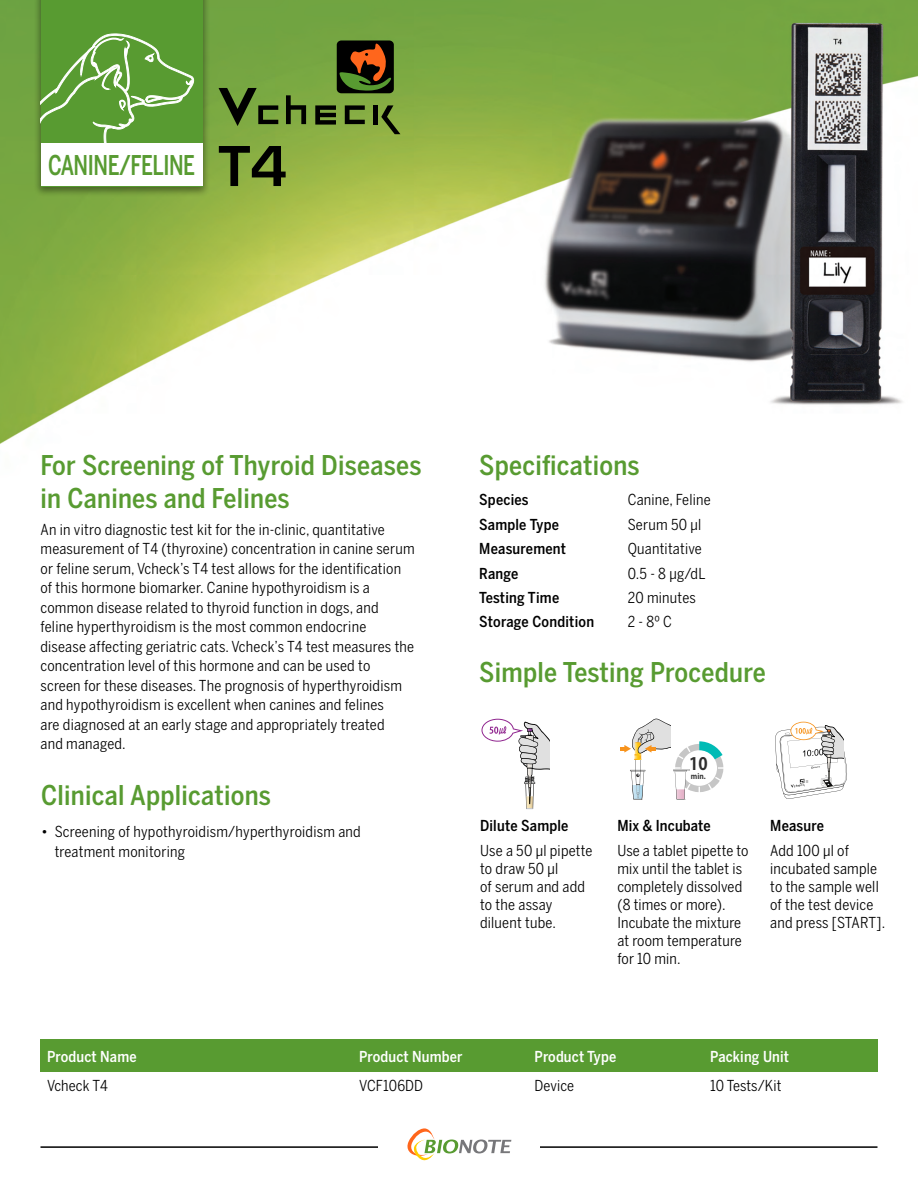
<style>
.page{position:relative;width:918px;height:1188px;background:#fff}
.page>*{position:absolute;margin:0;border:0;box-sizing:border-box;transform-origin:0 0}
.t1{font:700 60px "Eurostile";color:#000}
.Subheading{font:500 27px/33px "Benton Sans Cond";letter-spacing:.01em;color:#589b31}
.Subheading-2{font:500 27px "Benton Sans Cond";letter-spacing:-.02em;color:#589b31;scale:.85 1}
.t2{font:700 16.95px "Adobe Gothic Std";color:#2e2e2e;scale:.95 1}
.Body{font:15px/18px "Benton Sans Cond";letter-spacing:.015em;color:#000}
.Body-2{font:500 15px "Benton Sans Cond";letter-spacing:.015em;color:#000}
.Body-3{font:500 15px "Benton Sans Cond";letter-spacing:.01em;color:#fff}
.t3{font:700 7.5px "Adobe Gothic Std";color:#2e2e2e;scale:.95 1}
</style>
<div class="page">
<img style="left:0;top:0;width:918px;height:1142px">
<hr style="left:40px;top:1146px;width:338px;height:2px;background:#000">
<hr style="left:540px;top:1146px;width:338px;height:2px;background:#000">
<svg style="left:405px;top:1128px;width:106px;height:33px"></svg>
<div style="left:40px;top:1040px;width:312px;height:32px;background:#589b31"></div>
<div style="left:352px;top:1040px;width:176px;height:32px;background:#589b31"></div>
<div style="left:528px;top:1040px;width:175px;height:32px;background:#589b31"></div>
<div style="left:703px;top:1040px;width:175px;height:32px;background:#589b31"></div>
<div style="left:337px;top:40px;width:57px;height:53px;background:#000;border-radius:4px"></div>
<svg style="left:339px;top:43px;width:52px;height:48px"></svg>
<svg style="left:286px;top:95px;width:20px;height:29px"></svg>
<div style="left:373px;top:105px;width:5px;height:20px;background:#000"></div>
<svg style="left:381px;top:105px;width:19px;height:29px"></svg>
<svg style="left:345px;top:105px;width:20px;height:19px"></svg>
<svg style="left:315px;top:105px;width:21px;height:20px"></svg>
<svg style="left:219px;top:88px;width:59px;height:38px;background:#53722c"></svg>
<div style="left:33px;top:0;width:177px;height:197px;background:#000;opacity:.4"></div>
<div style="left:41px;top:0;width:162px;height:186px;background:#589b31"></div>
<svg style="left:41px;top:33px;width:153px;height:110px"></svg>
<div style="left:41px;top:143px;width:162px;height:43px;background:#fff"></div>
<svg style="left:482px;top:719px;width:68px;height:90px"></svg>
<svg style="left:620px;top:718px;width:103px;height:84px"></svg>
<svg style="left:775px;top:722px;width:72px;height:78px"></svg>
<p class="Subheading-2" style="left:48px;top:150px;width:175px">CANINE/FELINE</p>
<p class="t1" style="left:219px;top:123px;width:71px">T4</p>
<p class="Subheading" style="left:40px;top:448px;width:383px">For Screening of Thyroid Diseases in Canines and Felines</p>
<p class="Body" style="left:41px;top:519px;width:376px;line-height:19.5px">An in vitro diagnostic test kit for the in-clinic, quantitative measurement of T4 (thyroxine) concentration in canine serum or feline serum, Vcheck’s T4 test allows for the identification of this hormone biomarker. Canine hypothyroidism is a common disease related to thyroid function in dogs, and feline hyperthyroidism is the most common endocrine disease affecting geriatric cats. Vcheck’s T4 test measures the concentration level of this hormone and can be used to<br>screen for these diseases. The prognosis of hyperthyroidism and hypothyroidism is excellent when canines and felines<br>are diagnosed at an early stage and appropriately treated<br>and managed.</p>
<p class="Subheading" style="left:41px;top:778px;width:231px">Clinical Applications</p>
<p class="Body" style="left:55px;top:822px;width:308px;line-height:19.5px;text-indent:-14px">• Screening of hypothyroidism/hyperthyroidism and treatment monitoring</p>
<p class="Subheading" style="left:479px;top:448px;width:162px">Specifications</p>
<p class="Body-2" style="left:479px;top:491px;width:51px">Species</p>
<p class="Body" style="left:628px;top:491px;width:85px">Canine, Feline</p>
<p class="Body-2" style="left:479px;top:516px;width:81px">Sample Type</p>
<p class="Body" style="left:628px;top:515px;width:75px">Serum 50 μl</p>
<p class="Body-2" style="left:479px;top:540px;width:88px">Measurement</p>
<p class="Body" style="left:628px;top:540px;width:76px">Quantitative</p>
<p class="Body-2" style="left:479px;top:564px;width:41px">Range</p>
<p class="Body" style="left:628px;top:564px;width:79px">0.5 - 8 μg/dL</p>
<p class="Body-2" style="left:479px;top:589px;width:82px">Testing Time</p>
<p class="Body" style="left:628px;top:588px;width:70px">20 minutes</p>
<p class="Body-2" style="left:479px;top:613px;width:116px">Storage Condition</p>
<p class="Body" style="left:628px;top:613px;width:46px">2 - 8º C</p>
<p class="Subheading" style="left:479px;top:656px;width:288px">Simple Testing Procedure</p>
<p class="Body-2" style="left:480px;top:817px;width:90px">Dilute Sample</p>
<p class="Body" style="left:480px;top:842px;width:114px">Use a 50 μl pipette to draw 50 μl<br>of serum and add to the assay diluent tube.</p>
<p class="t2" style="left:689px;top:754px;width:21px">10</p>
<p class="t3" style="left:691px;top:772px;width:17px">min.</p>
<p class="Body-2" style="left:617px;top:817px;width:95px">Mix &amp; Incubate</p>
<p class="Body" style="left:617px;top:842px;width:133px">Use a tablet pipette to mix until the tablet is completely dissolved (8 times or more).<br>Incubate the mixture at room temperature for 10 min.</p>
<p class="Body-2" style="left:770px;top:817px;width:55px">Measure</p>
<p class="Body" style="left:770px;top:842px;width:117px">Add 100 μl of incubated sample to the sample well of the test device and press [START].</p>
<p class="Body-3" style="left:47px;top:1047px;width:91px">Product Name</p>
<p class="Body" style="left:47px;top:1077px;width:62px">Vcheck T4</p>
<p class="Body-3" style="left:359px;top:1047px;width:105px">Product Number</p>
<p class="Body" style="left:359px;top:1077px;width:66px">VCF106DD</p>
<p class="Body-3" style="left:535px;top:1047px;width:83px">Product Type</p>
<p class="Body" style="left:535px;top:1077px;width:41px">Device</p>
<p class="Body-3" style="left:710px;top:1047px;width:80px">Packing Unit</p>
<p class="Body" style="left:710px;top:1077px;width:73px">10 Tests/Kit</p>
</div>
